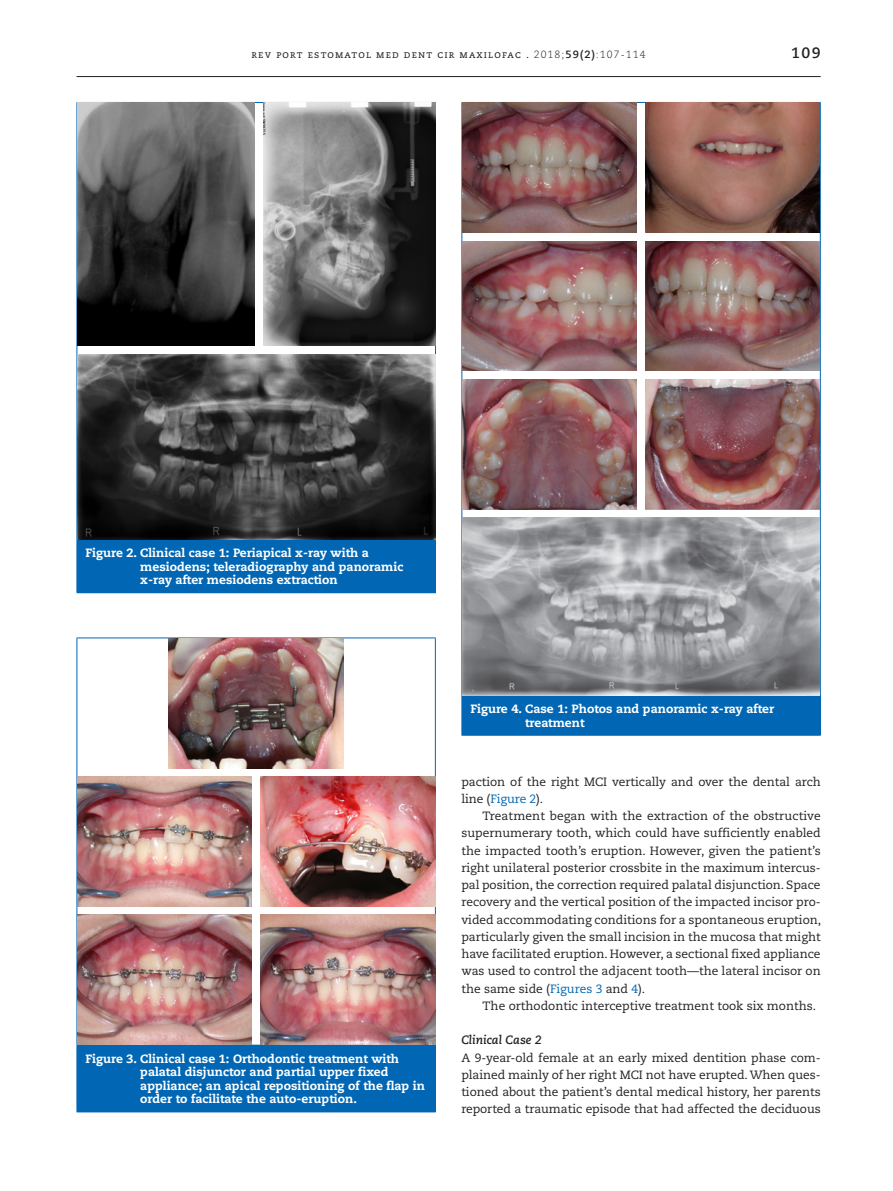
<style>
.page{position:relative;width:893px;height:1191px;background:#fff}
.page>*{position:absolute;margin:0;border:0;box-sizing:border-box;transform-origin:0 0}
.t1{font:700 15px "Caecilia LT Std";color:#231f20}
.t2{font:12px/17.2px "Caecilia LT Std";letter-spacing:-.005em;color:#231f20;text-align:justify}
.t3{font:800 12px/13.5px "Caecilia LT Std";color:#fff}
.t4{font:italic 700 12px "Caecilia LT Std";color:#231f20}
.t5{font:10.5px "Caecilia LT Std";letter-spacing:.105em;color:#231f20}
.s1{font-weight:300}
.s2{font-weight:700}
.s3{color:#0166b3}
</style>
<div class="page">
<div style="left:77px;top:1045px;width:358px;height:67px;background:#0166b3"></div>
<hr style="left:77px;top:638px;width:1px;height:406px;background:#0166b3">
<hr style="left:77px;top:637px;width:359px;height:1px;background:#0166b3">
<hr style="left:435px;top:638px;width:1px;height:406px;background:#0166b3">
<hr style="left:77px;top:1044px;width:359px;height:1px;background:#0166b3">
<hr style="left:435px;top:1045px;width:1px;height:66px;background:#0166b3">
<hr style="left:77px;top:1111px;width:359px;height:1px;background:#0166b3">
<img style="left:168px;top:638px;width:176px;height:130px">
<img style="left:77px;top:776px;width:175px;height:130px">
<img style="left:260px;top:776px;width:175px;height:130px">
<img style="left:77px;top:915px;width:175px;height:129px">
<img style="left:260px;top:915px;width:175px;height:129px">
<div style="left:462px;top:695px;width:358px;height:40px;background:#0166b3"></div>
<hr style="left:461px;top:103px;width:1px;height:592px;background:#0166b3">
<hr style="left:461px;top:102px;width:360px;height:1px;background:#0166b3">
<hr style="left:820px;top:103px;width:1px;height:592px;background:#0166b3">
<hr style="left:461px;top:696px;width:1px;height:39px;background:#0166b3">
<hr style="left:461px;top:695px;width:360px;height:1px;background:#0166b3">
<hr style="left:820px;top:696px;width:1px;height:39px;background:#0166b3">
<hr style="left:461px;top:735px;width:360px;height:1px;background:#0166b3">
<img style="left:462px;top:103px;width:175px;height:130px">
<img style="left:645px;top:103px;width:175px;height:130px">
<img style="left:462px;top:241px;width:175px;height:130px">
<img style="left:645px;top:241px;width:175px;height:130px">
<img style="left:462px;top:379px;width:175px;height:130px">
<img style="left:645px;top:379px;width:175px;height:130px">
<img style="left:462px;top:518px;width:358px;height:177px">
<div style="left:77px;top:539px;width:358px;height:54px;background:#0166b3"></div>
<hr style="left:77px;top:103px;width:1px;height:436px;background:#0166b3">
<hr style="left:77px;top:102px;width:359px;height:1px;background:#0166b3">
<hr style="left:435px;top:103px;width:1px;height:436px;background:#0166b3">
<hr style="left:77px;top:539px;width:359px;height:1px;background:#0166b3">
<hr style="left:435px;top:540px;width:1px;height:52px;background:#0166b3">
<hr style="left:77px;top:592px;width:359px;height:1px;background:#0166b3">
<img style="left:77px;top:103px;width:178px;height:243px">
<img style="left:263px;top:103px;width:172px;height:243px">
<img style="left:77px;top:354px;width:358px;height:185px">
<hr style="left:77px;top:76px;width:744px;height:1px;background:#231f20">
<p class="t5" style="left:252px;top:49px;width:396px">rev port estomatol med dent cir maxilofac . <span class="s1">2018;</span><span class="s2">59(2)</span><span class="s1">:107-114</span></p>
<p class="t1" style="left:791px;top:44px;width:31px">109</p>
<p class="t3" style="left:140px;top:546px;width:265px;text-indent:-55px">Figure 2. Clinical case 1: Periapical x-ray with a mesiodens; teleradiography and panoramic x-ray after mesiodens extraction</p>
<p class="t3" style="left:140px;top:1052px;width:286px;text-indent:-55px">Figure 3. Clinical case 1: Orthodontic treatment with palatal disjunctor and partial upper fixed appliance; an apical repositioning of the flap in order to facilitate the auto-eruption.</p>
<p class="t3" style="left:525px;top:702px;width:251px;text-indent:-55px">Figure 4. Case 1: Photos and panoramic x-ray after treatment</p>
<p class="t2" style="left:461px;top:773px;width:361px">paction of the right MCI vertically and over the dental arch line (<span class="s3">Figure 2</span>).</p>
<p class="t2" style="left:461px;top:807px;width:361px;text-indent:21px">Treatment began with the extraction of the obstructive supernumerary tooth, which could have sufficiently enabled the impacted tooth’s eruption. However, given the patient’s right unilateral posterior crossbite in the maximum intercus&shy;pal position, the correction required palatal disjunction. Space recovery and the vertical position of the impacted incisor pro&shy;vided accommodating conditions for a spontaneous eruption, particularly given the small incision in the mucosa that might have facilitated eruption. However, a sectional fixed appliance was used to control the adjacent tooth—the lateral incisor on the same side (<span class="s3">Figures 3</span> and <span class="s3">4</span>).</p>
<p class="t2" style="left:483px;top:997px;width:335px">The orthodontic interceptive treatment took six months.</p>
<p class="t4" style="left:461px;top:1033px;width:82px">Clinical Case 2</p>
<p class="t2" style="left:461px;top:1049px;width:361px">A 9-year-old female at an early mixed dentition phase com&shy;plained mainly of her right MCI not have erupted. When ques&shy;tioned about the patient’s dental medical history, her parents reported a traumatic episode that had affected the deciduous</p>
</div>
